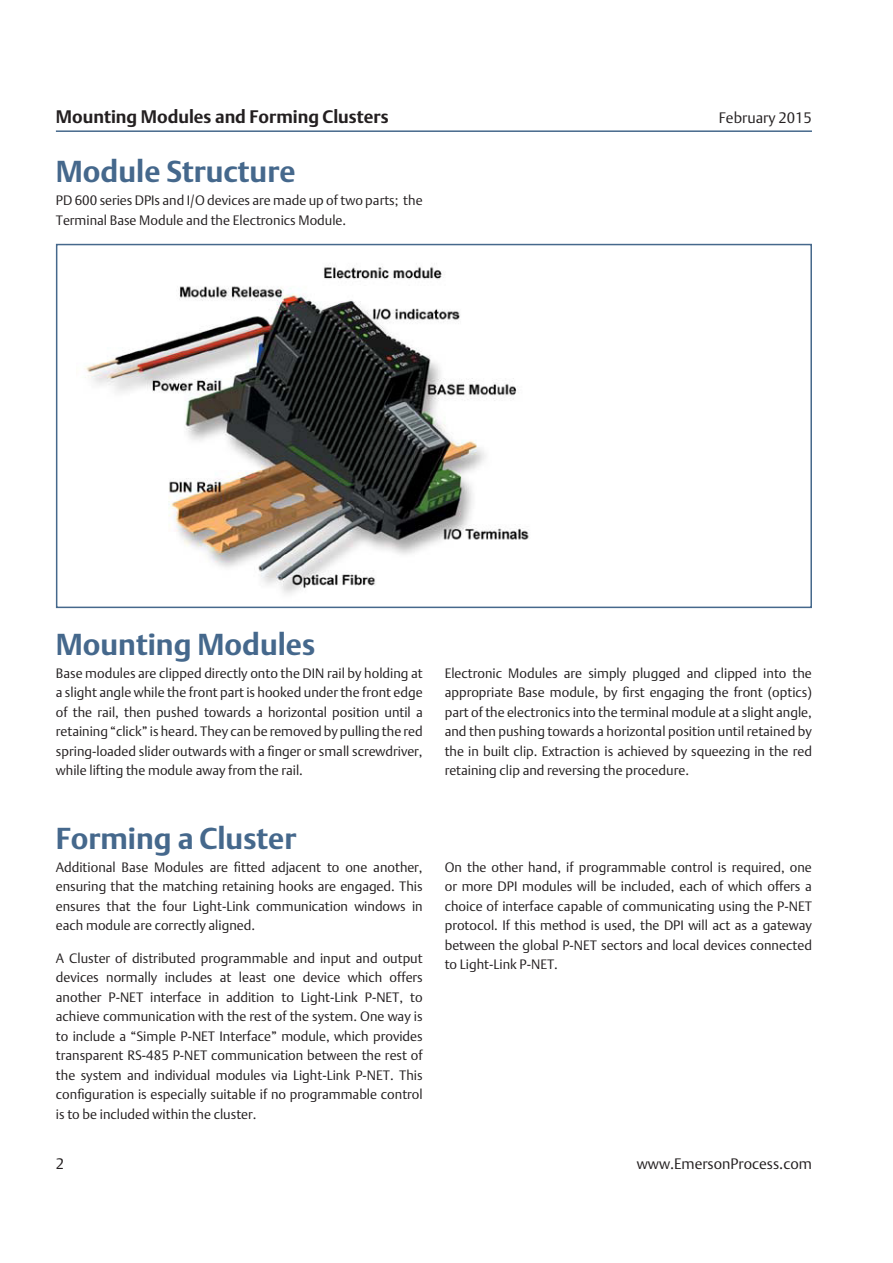
<style>
.page{position:relative;width:893px;height:1263px;background:#fff}
.page>*{position:absolute;margin:0;border:0;box-sizing:border-box;transform-origin:0 0}
.Section_Title{font:700 30px "DTL Argo T";color:#45688c}
.Product_Name{font:700 18px "DTL Argo T";color:#231f20}
.Publish_Date{font:15px "DTL Argo T Light";color:#231f20}
.Page_no__and_URL{font:15px "DTL Argo T Light";color:#231f20}
.Body_text{font:13.5px/19.5px "DTL Argo T Light";color:#231f20;text-align:justify}
</style>
<div class="page">
<hr style="left:56px;top:130px;width:756px;height:2px;background:#45688c">
<img style="left:85px;top:266px;width:444px;height:328px">
<div style="left:56px;top:244px;width:756px;height:364px;border:2px solid #45688c"></div>
<p class="Product_Name" style="left:56px;top:106px;width:334px">Mounting Modules and Forming Clusters</p>
<p class="Publish_Date" style="left:719px;top:109px;width:95px">February 2015</p>
<p class="Section_Title" style="left:56px;top:154px;width:241px">Module Structure</p>
<p class="Body_text" style="left:56px;top:190px;width:368px">PD 600 series DPIs and I/O devices are made up of two parts; the<br>Terminal Base Module and the Electronics Module.</p>
<p class="Section_Title" style="left:56px;top:626px;width:261px">Mounting Modules</p>
<p class="Body_text" style="left:56px;top:663px;width:368px">Base modules are clipped directly onto the DIN rail by holding at a slight angle while the front part is hooked under the front edge of the rail, then pushed towards a horizontal position until a retaining “click” is heard. They can be removed by pulling the red spring-loaded slider outwards with a finger or small screwdriver, while lifting the module away from the rail.</p>
<p class="Body_text" style="left:445px;top:663px;width:369px">Electronic Modules are simply plugged and clipped into the appropriate Base module, by first engaging the front (optics) part of the electronics into the terminal module at a slight angle, and then pushing towards a horizontal position until retained by the in built clip. Extraction is achieved by squeezing in the red retaining clip and reversing the procedure.</p>
<p class="Section_Title" style="left:56px;top:820px;width:242px">Forming a Cluster</p>
<p class="Body_text" style="left:56px;top:857px;width:368px">Additional Base Modules are fitted adjacent to one another, ensuring that the matching retaining hooks are engaged. This ensures that the four Light-Link communication windows in each module are correctly aligned.</p>
<p class="Body_text" style="left:56px;top:948px;width:368px">A Cluster of distributed programmable and input and output devices normally includes at least one device which offers another P-NET interface in addition to Light-Link P-NET, to achieve communication with the rest of the system. One way is to include a “Simple P-NET Interface” module, which provides transparent RS-485 P-NET communication between the rest of the system and individual modules via Light-Link P-NET. This configuration is especially suitable if no programmable control is to be included within the cluster.</p>
<p class="Body_text" style="left:445px;top:857px;width:369px">On the other hand, if programmable control is required, one or more DPI modules will be included, each of which offers a choice of interface capable of communicating using the P-NET protocol. If this method is used, the DPI will act as a gateway between the global P-NET sectors and local devices connected to Light-Link P-NET.</p>
<p class="Page_no__and_URL" style="left:56px;top:1155px;width:10px">2</p>
<p class="Publish_Date" style="left:637px;top:1155px;width:177px">www.EmersonProcess.com</p>
</div>
